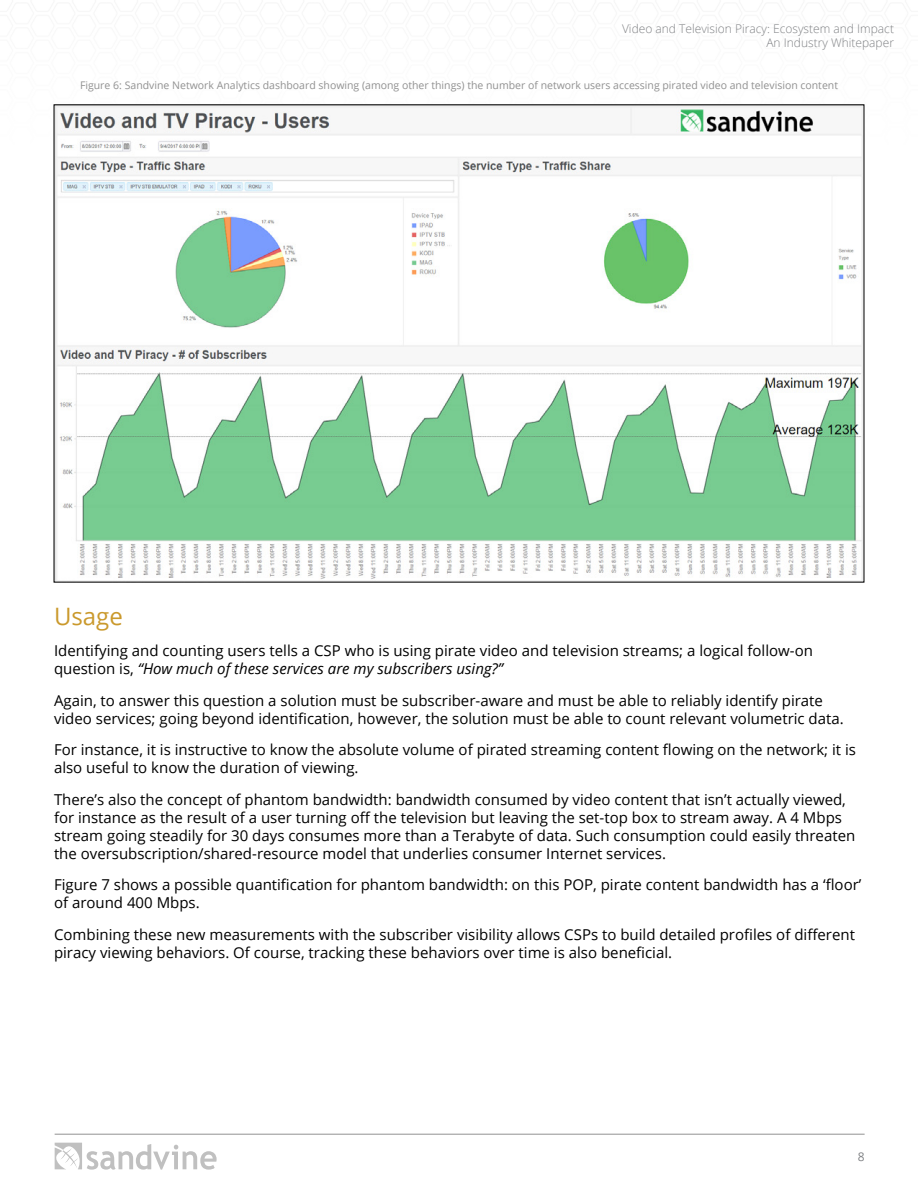
<style>
.page{position:relative;width:918px;height:1188px;background:#fff}
.page>*{position:absolute;margin:0;border:0;box-sizing:border-box;transform-origin:0 0}
.t1{font:24px "Open Sans";color:#ca992c}
.t2{font:15px/18px "Open Sans";color:#000}
.t3{font:300 12px/14.4px "Open Sans";color:#808285;text-align:right}
.t4{font:12px "Open Sans";color:#808285}
.Footnote{font:10.5px "Open Sans";color:#919191}
.s1{font-style:italic}
</style>
<div class="page">
<img style="left:53px;top:104px;width:812px;height:43px">
<hr style="left:55px;top:1134px;width:810px;height:1px;background:#919191">
<svg style="left:55px;top:1143px;width:162px;height:27px"></svg>
<img style="left:56px;top:107px;width:806px;height:473px">
<p class="t3" style="left:622px;top:21px;width:274px">Video and Television Piracy: Ecosystem and Impact<br>An Industry Whitepaper</p>
<p class="Footnote" style="left:80px;top:78px;width:760px">Figure 6: Sandvine Network Analytics dashboard showing (among other things) the number of network users accessing pirated video and television content</p>
<h2 class="t1" style="left:54px;top:599px;width:70px">Usage</h2>
<p class="t2" style="left:54px;top:641px;width:761px">Identifying and counting users tells a CSP who is using pirate video and television streams; a logical follow-on question is, <span class="s1">“How much of these services are my subscribers using?”</span></p>
<p class="t2" style="left:54px;top:691px;width:791px">Again, to answer this question a solution must be subscriber-aware and must be able to reliably identify pirate video services; going beyond identification, however, the solution must be able to count relevant volumetric data.</p>
<p class="t2" style="left:54px;top:740px;width:804px">For instance, it is instructive to know the absolute volume of pirated streaming content flowing on the network; it is also useful to know the duration of viewing.</p>
<p class="t2" style="left:54px;top:790px;width:803px">There’s also the concept of phantom bandwidth: bandwidth consumed by video content that isn’t actually viewed, for instance as the result of a user turning off the television but leaving the set-top box to stream away. A 4 Mbps stream going steadily for 30 days consumes more than a Terabyte of data. Such consumption could easily threaten the oversubscription/shared-resource model that underlies consumer Internet services.</p>
<p class="t2" style="left:54px;top:875px;width:809px">Figure 7 shows a possible quantification for phantom bandwidth: on this POP, pirate content bandwidth has a ‘floor’ of around 400 Mbps.</p>
<p class="t2" style="left:54px;top:925px;width:802px">Combining these new measurements with the subscriber visibility allows CSPs to build detailed profiles of different piracy viewing behaviors. Of course, tracking these behaviors over time is also beneficial.</p>
<p class="t4" style="left:858px;top:1148px;width:8px">8</p>
</div>
